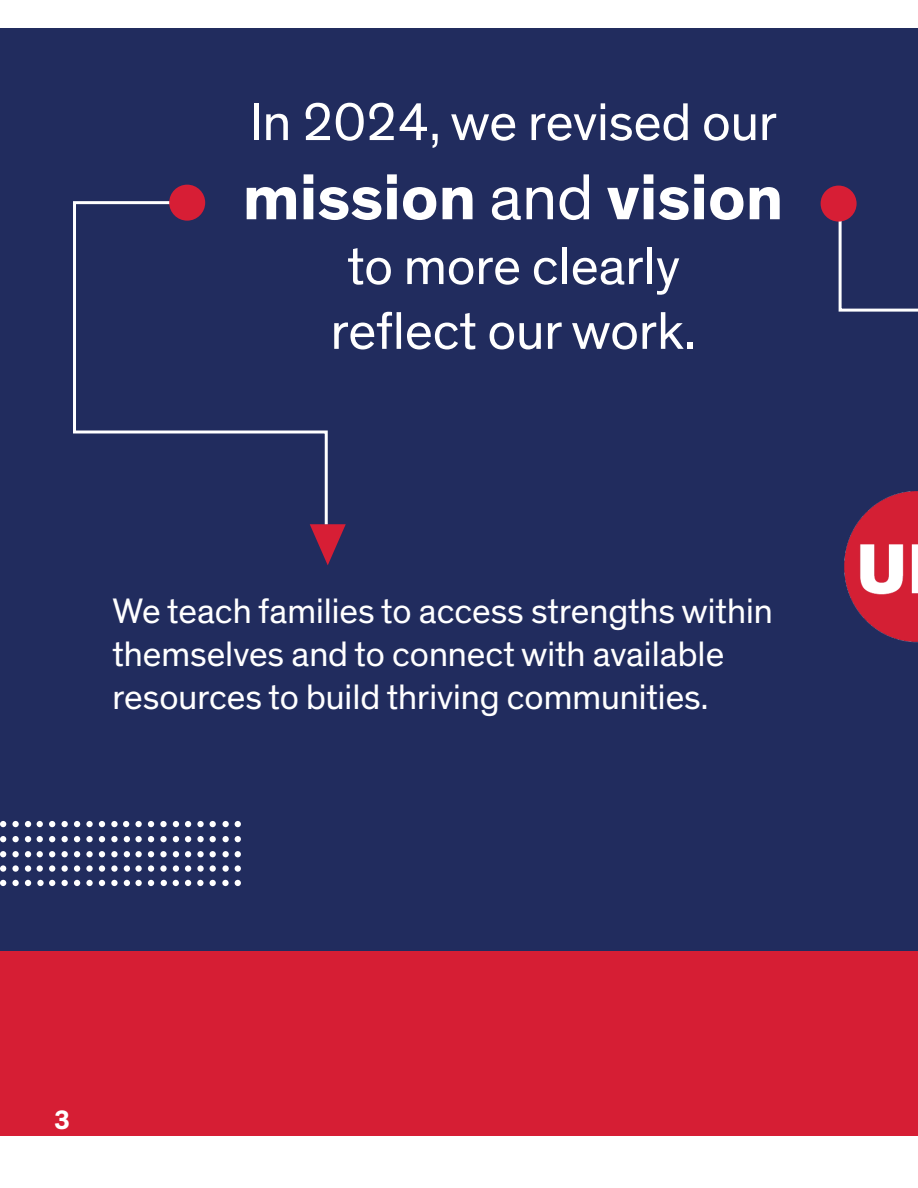
<style>
.page{position:relative;width:918px;height:1188px;background:#fff}
.page>*{position:absolute;margin:0;border:0;box-sizing:border-box;transform-origin:0 0}
.t1{font:700 66px "Theinhardt";color:#fff}
.t2{font:54px "Theinhardt";color:#fff}
.t3{font:36px/43.2px "Theinhardt";color:#fff}
.t4{font:700 27px "Theinhardt";color:#fff}
.s1{font-weight:400}
</style>
<div class="page">
<div style="left:0;top:29px;width:918px;height:1159px;background:#212c5e"></div>
<svg style="left:311px;top:524px;width:35px;height:41px"></svg>
<div style="left:0;top:951px;width:918px;height:216px;background:#d61e34"></div>
<svg style="left:73px;top:200px;width:256px;height:327px"></svg>
<div style="left:169px;top:185px;width:36px;height:36px;background:#d71e35;border-radius:50%"></div>
<svg style="left:838px;top:222px;width:80px;height:90px"></svg>
<div style="left:821px;top:186px;width:36px;height:36px;background:#d71e35;border-radius:50%"></div>
<div style="left:0;top:1136px;width:918px;height:52px;background:#fff"></div>
<img style="left:844px;top:491px;width:74px;height:152px">
<svg style="left:0;top:821px;width:6px;height:6px"></svg>
<div style="left:12px;top:821px;width:7px;height:6px;background:#fff;border-radius:50%"></div>
<svg style="left:0;top:836px;width:6px;height:6px"></svg>
<div style="left:12px;top:836px;width:7px;height:6px;background:#fff;border-radius:50%"></div>
<svg style="left:0;top:851px;width:6px;height:6px"></svg>
<div style="left:12px;top:851px;width:7px;height:6px;background:#fff;border-radius:50%"></div>
<div style="left:0;top:865px;width:6px;height:7px;background:#fff;border-radius:50%"></div>
<svg style="left:12px;top:865px;width:7px;height:7px"></svg>
<svg style="left:0;top:880px;width:6px;height:6px"></svg>
<div style="left:12px;top:880px;width:7px;height:6px;background:#fff;border-radius:50%"></div>
<svg style="left:25px;top:821px;width:6px;height:6px"></svg>
<svg style="left:37px;top:821px;width:6px;height:6px"></svg>
<svg style="left:25px;top:836px;width:6px;height:6px"></svg>
<svg style="left:37px;top:836px;width:6px;height:6px"></svg>
<svg style="left:25px;top:851px;width:6px;height:6px"></svg>
<svg style="left:37px;top:851px;width:6px;height:6px"></svg>
<div style="left:25px;top:865px;width:6px;height:7px;background:#fff;border-radius:50%"></div>
<div style="left:37px;top:865px;width:6px;height:7px;background:#fff;border-radius:50%"></div>
<svg style="left:25px;top:880px;width:6px;height:6px"></svg>
<div style="left:37px;top:880px;width:7px;height:6px;background:#fff;border-radius:50%"></div>
<svg style="left:49px;top:821px;width:6px;height:6px"></svg>
<div style="left:61px;top:821px;width:7px;height:6px;background:#fff;border-radius:50%"></div>
<svg style="left:49px;top:836px;width:6px;height:6px"></svg>
<div style="left:61px;top:836px;width:7px;height:6px;background:#fff;border-radius:50%"></div>
<svg style="left:49px;top:851px;width:6px;height:6px"></svg>
<div style="left:61px;top:851px;width:7px;height:6px;background:#fff;border-radius:50%"></div>
<div style="left:49px;top:865px;width:6px;height:7px;background:#fff;border-radius:50%"></div>
<svg style="left:61px;top:865px;width:7px;height:7px"></svg>
<svg style="left:49px;top:880px;width:6px;height:6px"></svg>
<div style="left:61px;top:880px;width:7px;height:6px;background:#fff;border-radius:50%"></div>
<svg style="left:74px;top:821px;width:6px;height:6px"></svg>
<div style="left:86px;top:821px;width:7px;height:6px;background:#fff;border-radius:50%"></div>
<svg style="left:74px;top:836px;width:6px;height:6px"></svg>
<div style="left:86px;top:836px;width:7px;height:6px;background:#fff;border-radius:50%"></div>
<svg style="left:74px;top:851px;width:6px;height:6px"></svg>
<div style="left:86px;top:851px;width:7px;height:6px;background:#fff;border-radius:50%"></div>
<div style="left:74px;top:865px;width:6px;height:7px;background:#fff;border-radius:50%"></div>
<svg style="left:86px;top:865px;width:7px;height:7px"></svg>
<svg style="left:74px;top:880px;width:6px;height:6px"></svg>
<div style="left:86px;top:880px;width:7px;height:6px;background:#fff;border-radius:50%"></div>
<svg style="left:99px;top:821px;width:6px;height:6px"></svg>
<div style="left:111px;top:821px;width:7px;height:6px;background:#fff;border-radius:50%"></div>
<svg style="left:99px;top:836px;width:6px;height:6px"></svg>
<div style="left:111px;top:836px;width:7px;height:6px;background:#fff;border-radius:50%"></div>
<svg style="left:99px;top:851px;width:6px;height:6px"></svg>
<div style="left:111px;top:851px;width:7px;height:6px;background:#fff;border-radius:50%"></div>
<div style="left:99px;top:865px;width:6px;height:7px;background:#fff;border-radius:50%"></div>
<svg style="left:111px;top:865px;width:7px;height:7px"></svg>
<svg style="left:99px;top:880px;width:6px;height:6px"></svg>
<div style="left:111px;top:880px;width:7px;height:6px;background:#fff;border-radius:50%"></div>
<svg style="left:123px;top:821px;width:6px;height:6px"></svg>
<div style="left:135px;top:821px;width:7px;height:6px;background:#fff;border-radius:50%"></div>
<svg style="left:124px;top:836px;width:6px;height:6px"></svg>
<div style="left:135px;top:836px;width:7px;height:6px;background:#fff;border-radius:50%"></div>
<svg style="left:124px;top:851px;width:6px;height:6px"></svg>
<div style="left:135px;top:851px;width:7px;height:6px;background:#fff;border-radius:50%"></div>
<div style="left:124px;top:865px;width:6px;height:7px;background:#fff;border-radius:50%"></div>
<svg style="left:135px;top:865px;width:7px;height:7px"></svg>
<svg style="left:124px;top:880px;width:6px;height:6px"></svg>
<div style="left:135px;top:880px;width:7px;height:6px;background:#fff;border-radius:50%"></div>
<svg style="left:148px;top:821px;width:6px;height:6px"></svg>
<div style="left:160px;top:821px;width:7px;height:6px;background:#fff;border-radius:50%"></div>
<svg style="left:148px;top:836px;width:6px;height:6px"></svg>
<div style="left:160px;top:836px;width:7px;height:6px;background:#fff;border-radius:50%"></div>
<svg style="left:148px;top:851px;width:6px;height:6px"></svg>
<div style="left:160px;top:851px;width:7px;height:6px;background:#fff;border-radius:50%"></div>
<div style="left:148px;top:865px;width:6px;height:7px;background:#fff;border-radius:50%"></div>
<svg style="left:160px;top:865px;width:7px;height:7px"></svg>
<svg style="left:148px;top:880px;width:6px;height:6px"></svg>
<svg style="left:161px;top:880px;width:6px;height:6px"></svg>
<svg style="left:173px;top:821px;width:6px;height:6px"></svg>
<svg style="left:185px;top:821px;width:6px;height:6px"></svg>
<svg style="left:173px;top:836px;width:6px;height:6px"></svg>
<svg style="left:185px;top:836px;width:6px;height:6px"></svg>
<svg style="left:173px;top:851px;width:6px;height:6px"></svg>
<svg style="left:185px;top:851px;width:6px;height:6px"></svg>
<div style="left:173px;top:865px;width:6px;height:7px;background:#fff;border-radius:50%"></div>
<div style="left:185px;top:865px;width:6px;height:7px;background:#fff;border-radius:50%"></div>
<svg style="left:173px;top:880px;width:6px;height:6px"></svg>
<svg style="left:185px;top:880px;width:6px;height:6px"></svg>
<div style="left:197px;top:821px;width:7px;height:6px;background:#fff;border-radius:50%"></div>
<svg style="left:210px;top:821px;width:6px;height:6px"></svg>
<div style="left:197px;top:836px;width:7px;height:6px;background:#fff;border-radius:50%"></div>
<svg style="left:210px;top:836px;width:6px;height:6px"></svg>
<div style="left:197px;top:851px;width:7px;height:6px;background:#fff;border-radius:50%"></div>
<svg style="left:210px;top:851px;width:6px;height:6px"></svg>
<svg style="left:197px;top:865px;width:7px;height:7px"></svg>
<div style="left:210px;top:865px;width:6px;height:7px;background:#fff;border-radius:50%"></div>
<div style="left:197px;top:880px;width:7px;height:6px;background:#fff;border-radius:50%"></div>
<svg style="left:210px;top:880px;width:6px;height:6px"></svg>
<div style="left:222px;top:821px;width:7px;height:6px;background:#fff;border-radius:50%"></div>
<svg style="left:235px;top:821px;width:6px;height:6px"></svg>
<div style="left:222px;top:836px;width:7px;height:6px;background:#fff;border-radius:50%"></div>
<svg style="left:235px;top:851px;width:6px;height:6px"></svg>
<svg style="left:235px;top:836px;width:6px;height:6px"></svg>
<div style="left:222px;top:851px;width:7px;height:6px;background:#fff;border-radius:50%"></div>
<svg style="left:222px;top:865px;width:7px;height:7px"></svg>
<div style="left:235px;top:865px;width:6px;height:7px;background:#fff;border-radius:50%"></div>
<div style="left:222px;top:880px;width:7px;height:6px;background:#fff;border-radius:50%"></div>
<svg style="left:235px;top:880px;width:6px;height:6px"></svg>
<p class="t2" style="left:250px;top:90px;width:529px">In 2024, we revised our</p>
<p class="t1" style="left:243px;top:156px;width:542px">mission <span class="s1">and</span> vision</p>
<p class="t2" style="left:347px;top:234px;width:334px">to more clearly</p>
<p class="t2" style="left:331px;top:299px;width:366px">reflect our work.</p>
<p class="t3" style="left:112px;top:590px;width:662px">We teach families to access strengths within themselves and to connect with available</p>
<p class="t3" style="left:112px;top:677px;width:597px">resources to build thriving communities.</p>
<p class="t4" style="left:54px;top:1103px;width:17px">3</p>
</div>
